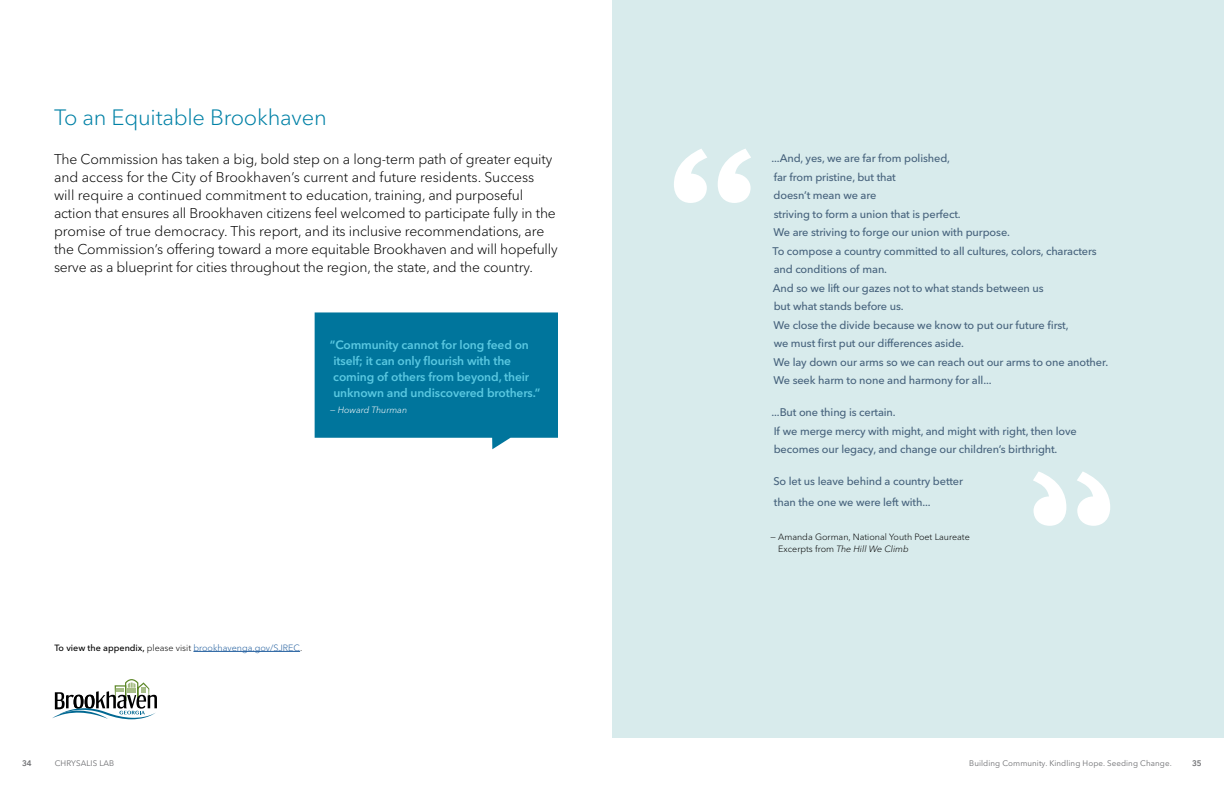
<style>
.page{position:relative;width:1224px;height:792px;background:#fff}
.page>*{position:absolute;margin:0;border:0;box-sizing:border-box;transform-origin:0 0}
.t1{font:272px "Decour";color:#fff}
.t2{font:300 22px "Avenir Next LT Pro";letter-spacing:-.01em;color:#0081a6}
.t3{font:300 14px/18px "Avenir Next LT Pro";letter-spacing:-.01em;color:#000}
.t4{font:600 12px/16px "Avenir Next LT Pro";letter-spacing:-.01em;color:#5ac8e1}
.t5{font:500 11px/18.5px "Avenir Next LT Pro";letter-spacing:-.01em;color:#46627c}
.t6{font:300 9px/12px "Avenir Next LT Pro";color:#000}
.t7{font:300 9px "Avenir Next LT Pro";color:#215e9e}
.t8{font:italic 300 9px "Avenir Next LT Pro";color:#fff}
.t9{font:8px "Avenir Next LT Pro";letter-spacing:.01em;color:#6d6e71}
.t10{font:600 8px "Avenir Next LT Pro";color:#6d6e71}
.s1{font-weight:500;color:#000}
.s2{color:#000}
.s3{font-style:italic}
</style>
<div class="page">
<div style="left:612px;top:0;width:612px;height:738px;background:#d8ebec"></div>
<hr style="left:193px;top:651px;width:107px;height:1px;background:#215e9e">
<svg style="left:315px;top:312px;width:243px;height:137px"></svg>
<svg style="left:52px;top:679px;width:105px;height:40px"></svg>
<h2 class="t2" style="left:54px;top:104px;width:274px">To an Equitable Brookhaven</h2>
<p class="t3" style="left:54px;top:150px;width:505px">The Commission has taken a big, bold step on a long-term path of greater equity and access for the City of Brookhaven’s current and future residents. Success will require a continued commitment to education, training, and purposeful action that ensures all Brookhaven citizens feel welcomed to participate fully in the promise of true democracy. This report, and its inclusive recommendations, are the Commission’s offering toward a more equitable Brookhaven and will hopefully serve as a blueprint for cities throughout the region, the state, and the country.</p>
<p class="t4" style="left:330px;top:337px;width:212px">“Community cannot for long feed on itself; it can only flourish with the coming of others from beyond, their unknown and undiscovered brothers.”</p>
<p class="t8" style="left:330px;top:405px;width:79px">— Howard Thurman</p>
<p class="t7" style="left:54px;top:642px;width:249px"><span class="s1">To view the appendix,</span> <span class="s2">please visit</span> brookhavenga.gov/SJREC<span class="s2">.</span></p>
<h1 class="t1" style="left:659px;top:82px;width:110px">“</h1>
<p class="t5" style="left:771px;top:149px;width:338px">...And, yes, we are far from polished,<br>far from pristine, but that<br>doesn’t mean we are<br>striving to form a union that is perfect.<br>We are striving to forge our union with purpose.<br>To compose a country committed to all cultures, colors, characters and conditions of man.<br>And so we lift our gazes not to what stands between us<br>but what stands before us.<br>We close the divide because we know to put our future first,<br>we must first put our differences aside.<br>We lay down our arms so we can reach out our arms to one another.<br>We seek harm to none and harmony for all...</p>
<p class="t5" style="left:771px;top:403px;width:307px">...But one thing is certain.<br>If we merge mercy with might, and might with right, then love becomes our legacy, and change our children’s birthright.</p>
<p class="t5" style="left:773px;top:471px;width:191px;line-height:20.5px">So let us leave behind a country better than the one we were left with...</p>
<p class="t6" style="left:778px;top:531px;width:193px;text-indent:-8px"><span class="s3">—</span> Amanda Gorman, National Youth Poet Laureate<br>Excerpts from <span class="s3">The Hill We Climb</span></p>
<p class="t10" style="left:22px;top:758px;width:11px">34</p>
<p class="t9" style="left:55px;top:758px;width:61px">CHRYSALIS LAB</p>
<p class="t9" style="left:969px;top:758px;width:204px">Building Community. Kindling Hope. Seeding Change.</p>
<p class="t10" style="left:1192px;top:758px;width:11px">35</p>
</div>
